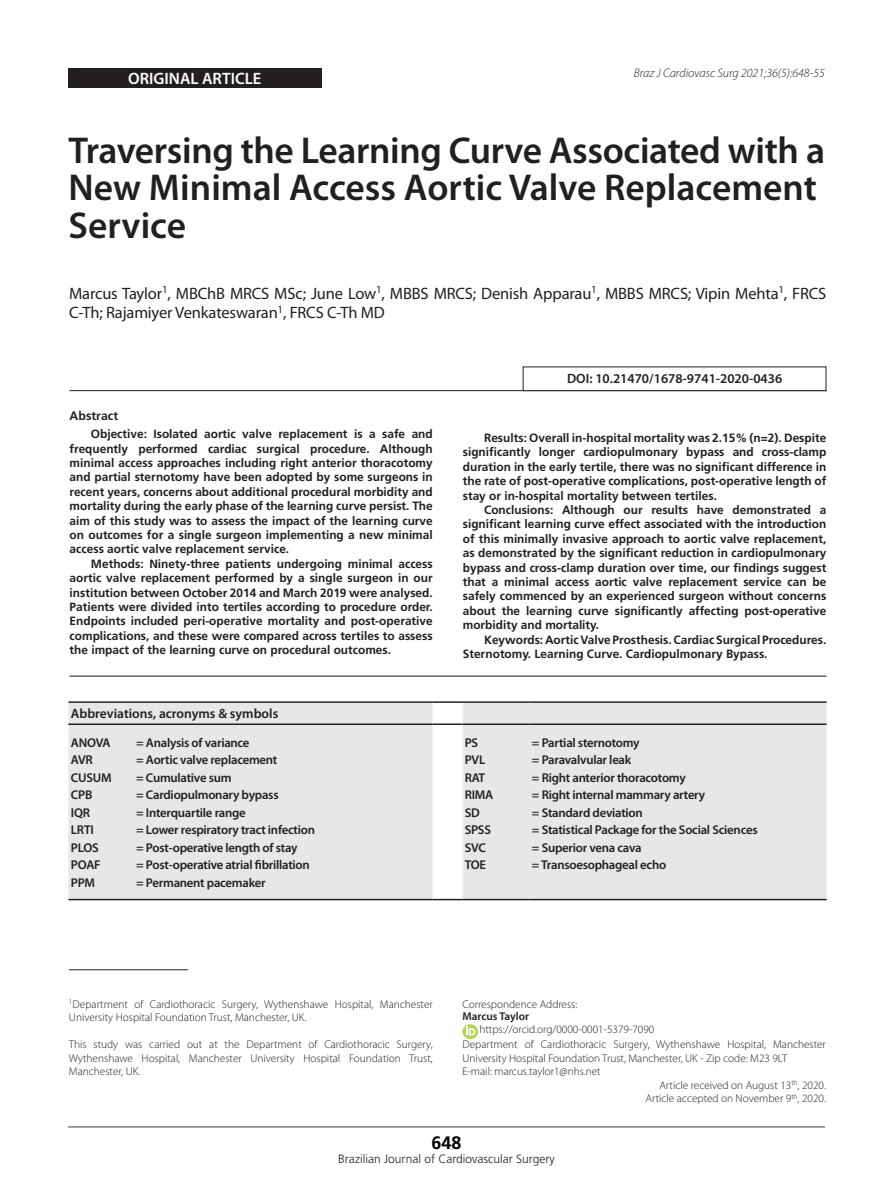
<style>
.page{position:relative;width:893px;height:1191px;background:#fff}
.page>*{position:absolute;margin:0;border:0;box-sizing:border-box;transform-origin:0 0}
.Titulo_1{font:600 37.5px/37.5px "Myriad Pro";letter-spacing:-.01em;color:#231f20}
.t1{font:700 18px "Frutiger";color:#000}
.autores{font:16.5px/19.8px "Myriad Pro";letter-spacing:-.01em;color:#231f20}
.t2{font:600 16.5px "Myriad Pro";color:#fff}
.pe_de_pagina{font:600 13.5px "Myriad Pro";color:#231f20}
.Quadro_siglas{font:600 12.75px "Myriad Pro";letter-spacing:-.02em;color:#231f20}
.t3{font:italic 300 12.45px "Myriad Pro";color:#231f20}
.Abstract_titulo{font:700 12.3px "Frutiger";color:#231f20}
.abstract{font:700 12px/14.4px "Frutiger";color:#231f20;text-align:justify}
.t4{font:300 12px "Frutiger";color:#231f20}
.referencias{font:300 11.25px/13.5px "Myriad Pro";color:#231f20}
.orcid{font:300 11.25px "Myriad Pro";color:#231f20}
.Autor_pé_de_pagina{font:600 11.25px "Myriad Pro";color:#231f20}
</style>
<div class="page">
<hr style="left:68px;top:1126px;width:757px;height:1px;background:#3e3e3f">
<div style="left:68px;top:68px;width:254px;height:20px;background:#231f20"></div>
<hr style="left:69px;top:390px;width:757px;height:1px;background:#231f20">
<div style="left:523px;top:366px;width:303px;height:25px;border:1px solid #231f20"></div>
<hr style="left:69px;top:969px;width:119px;height:1px;background:#231f20">
<svg style="left:462px;top:1024px;width:16px;height:15px"></svg>
<svg style="left:467px;top:1027px;width:8px;height:8px"></svg>
<hr style="left:69px;top:675px;width:757px;height:1px;background:#231f20">
<div style="left:68px;top:703px;width:759px;height:196px;background:#e6e7e9"></div>
<hr style="left:68px;top:701px;width:66px;height:2px;background:#231f20">
<hr style="left:134px;top:701px;width:299px;height:2px;background:#231f20">
<hr style="left:433px;top:701px;width:30px;height:2px;background:#231f20">
<hr style="left:463px;top:701px;width:67px;height:2px;background:#231f20">
<hr style="left:530px;top:701px;width:297px;height:2px;background:#231f20">
<hr style="left:68px;top:723px;width:66px;height:2px;background:#231f20">
<hr style="left:134px;top:723px;width:299px;height:2px;background:#231f20">
<hr style="left:433px;top:723px;width:30px;height:2px;background:#231f20">
<hr style="left:463px;top:723px;width:67px;height:2px;background:#231f20">
<hr style="left:530px;top:723px;width:297px;height:2px;background:#231f20">
<hr style="left:68px;top:899px;width:66px;height:1px;background:#231f20">
<hr style="left:134px;top:899px;width:299px;height:1px;background:#231f20">
<hr style="left:433px;top:899px;width:30px;height:1px;background:#231f20">
<hr style="left:463px;top:899px;width:67px;height:1px;background:#231f20">
<hr style="left:530px;top:899px;width:297px;height:1px;background:#231f20">
<p class="t2" style="left:128px;top:69px;width:135px">ORIGINAL ARTICLE</p>
<p class="t3" style="left:634px;top:67px;width:193px">Braz J Cardiovasc Surg 2021;36(5):648-55</p>
<p class="Titulo_1" style="left:68px;top:132px;width:758px">Traversing the Learning Curve Associated with a<br>New Minimal Access Aortic Valve Replacement<br>Service</p>
<p class="autores" style="left:69px;top:283px;width:759px">Marcus Taylor<sup>1</sup>, MBChB MRCS MSc; June Low<sup>1</sup>, MBBS MRCS; Denish Apparau<sup>1</sup>, MBBS MRCS; Vipin Mehta<sup>1</sup>, FRCS<br>C-Th; Rajamiyer Venkateswaran<sup>1</sup>, FRCS C-Th MD</p>
<p class="Abstract_titulo" style="left:70px;top:408px;width:50px">Abstract</p>
<p class="abstract" style="left:70px;top:427px;width:365px;text-indent:21px">Objective: Isolated aortic valve replacement is a safe and frequently performed cardiac surgical procedure. Although minimal access approaches including right anterior thoracotomy and partial sternotomy have been adopted by some surgeons in recent years, concerns about additional procedural morbidity and mortality during the early phase of the learning curve persist. The aim of this study was to assess the impact of the learning curve on outcomes for a single surgeon implementing a new minimal access aortic valve replacement service.</p>
<p class="abstract" style="left:70px;top:556px;width:365px;text-indent:21px">Methods: Ninety-three patients undergoing minimal access aortic valve replacement performed by a single surgeon in our institution between October 2014 and March 2019 were analysed.<br>Patients were divided into tertiles according to procedure order.<br>Endpoints included peri-operative mortality and post-operative complications, and these were compared across tertiles to assess the impact of the learning curve on procedural outcomes.</p>
<p class="pe_de_pagina" style="left:71px;top:706px;width:209px">Abbreviations, acronyms &amp; symbols</p>
<p class="Quadro_siglas" style="left:71px;top:735px;width:41px">ANOVA</p>
<p class="Quadro_siglas" style="left:71px;top:753px;width:23px">AVR</p>
<p class="Quadro_siglas" style="left:71px;top:770px;width:42px">CUSUM</p>
<p class="Quadro_siglas" style="left:71px;top:788px;width:23px">CPB</p>
<p class="Quadro_siglas" style="left:71px;top:805px;width:21px">IQR</p>
<p class="Quadro_siglas" style="left:71px;top:823px;width:24px">LRTI</p>
<p class="Quadro_siglas" style="left:71px;top:840px;width:29px">PLOS</p>
<p class="Quadro_siglas" style="left:71px;top:858px;width:31px">POAF</p>
<p class="Quadro_siglas" style="left:71px;top:875px;width:26px">PPM</p>
<p class="Quadro_siglas" style="left:136px;top:735px;width:115px">= Analysis of variance</p>
<p class="Quadro_siglas" style="left:136px;top:753px;width:143px">= Aortic valve replacement</p>
<p class="Quadro_siglas" style="left:136px;top:770px;width:97px">= Cumulative sum</p>
<p class="Quadro_siglas" style="left:136px;top:788px;width:144px">= Cardiopulmonary bypass</p>
<p class="Quadro_siglas" style="left:136px;top:805px;width:111px">= Interquartile range</p>
<p class="Quadro_siglas" style="left:136px;top:823px;width:180px">= Lower respiratory tract infection</p>
<p class="Quadro_siglas" style="left:136px;top:840px;width:163px">= Post-operative length of stay</p>
<p class="Quadro_siglas" style="left:136px;top:858px;width:175px">= Post-operative atrial fibrillation</p>
<p class="Quadro_siglas" style="left:136px;top:875px;width:131px">= Permanent pacemaker</p>
<p class="pe_de_pagina" style="left:567px;top:371px;width:217px">DOI: 10.21470/1678-9741-2020-0436</p>
<p class="abstract" style="left:463px;top:430px;width:365px;text-indent:21px">Results: Overall in-hospital mortality was 2.15% (n=2). Despite significantly longer cardiopulmonary bypass and cross-clamp duration in the early tertile, there was no significant difference in the rate of post-operative complications, post-operative length of stay or in-hospital mortality between tertiles.</p>
<p class="abstract" style="left:463px;top:502px;width:365px;text-indent:21px">Conclusions: Although our results have demonstrated a significant learning curve effect associated with the introduction of this minimally invasive approach to aortic valve replacement, as demonstrated by the significant reduction in cardiopulmonary bypass and cross-clamp duration over time, our findings suggest that a minimal access aortic valve replacement service can be safely commenced by an experienced surgeon without concerns about the learning curve significantly affecting post-operative morbidity and mortality.</p>
<p class="abstract" style="left:463px;top:632px;width:365px;text-indent:21px">Keywords: Aortic Valve Prosthesis. Cardiac Surgical Procedures.<br>Sternotomy. Learning Curve. Cardiopulmonary Bypass.</p>
<p class="Quadro_siglas" style="left:465px;top:735px;width:15px">PS</p>
<p class="Quadro_siglas" style="left:465px;top:753px;width:22px">PVL</p>
<p class="Quadro_siglas" style="left:465px;top:770px;width:22px">RAT</p>
<p class="Quadro_siglas" style="left:465px;top:788px;width:30px">RIMA</p>
<p class="Quadro_siglas" style="left:465px;top:805px;width:17px">SD</p>
<p class="Quadro_siglas" style="left:465px;top:823px;width:28px">SPSS</p>
<p class="Quadro_siglas" style="left:465px;top:840px;width:23px">SVC</p>
<p class="Quadro_siglas" style="left:465px;top:858px;width:23px">TOE</p>
<p class="Quadro_siglas" style="left:532px;top:735px;width:109px">= Partial sternotomy</p>
<p class="Quadro_siglas" style="left:532px;top:753px;width:101px">= Paravalvular leak</p>
<p class="Quadro_siglas" style="left:532px;top:770px;width:155px">= Right anterior thoracotomy</p>
<p class="Quadro_siglas" style="left:532px;top:788px;width:175px">= Right internal mammary artery</p>
<p class="Quadro_siglas" style="left:532px;top:805px;width:112px">= Standard deviation</p>
<p class="Quadro_siglas" style="left:532px;top:823px;width:227px">= Statistical Package for the Social Sciences</p>
<p class="Quadro_siglas" style="left:532px;top:840px;width:111px">= Superior vena cava</p>
<p class="Quadro_siglas" style="left:532px;top:858px;width:136px">= Transoesophageal echo</p>
<p class="referencias" style="left:69px;top:997px;width:365px"><sup>1</sup>Department of Cardiothoracic Surgery, Wythenshawe Hospital, Manchester<br>University Hospital Foundation Trust, Manchester, UK.</p>
<p class="referencias" style="left:69px;top:1038px;width:365px;text-align:justify">This study was carried out at the Department of Cardiothoracic Surgery, Wythenshawe Hospital, Manchester University Hospital Foundation Trust, Manchester, UK.</p>
<p class="referencias" style="left:462px;top:997px;width:117px">Correspondence Address:</p>
<p class="Autor_pé_de_pagina" style="left:462px;top:1010px;width:68px">Marcus Taylor</p>
<p class="orcid" style="left:479px;top:1023px;width:176px">https://orcid.org/0000-0001-5379-7090</p>
<p class="referencias" style="left:462px;top:1038px;width:365px">Department of Cardiothoracic Surgery, Wythenshawe Hospital, Manchester<br>University Hospital Foundation Trust, Manchester, UK - Zip code: M23 9LT</p>
<p class="referencias" style="left:462px;top:1065px;width:140px">E-mail: marcus.taylor1@nhs.net</p>
<p class="referencias" style="left:659px;top:1078px;width:168px">Article received on August 13<sup>th</sup>, 2020.</p>
<p class="referencias" style="left:645px;top:1092px;width:182px">Article accepted on November 9<sup>th</sup>, 2020.</p>
<h2 class="t1" style="left:431px;top:1132px;width:32px">648</h2>
<p class="t4" style="left:338px;top:1152px;width:218px">Brazilian Journal of Cardiovascular Surgery</p>
</div>
